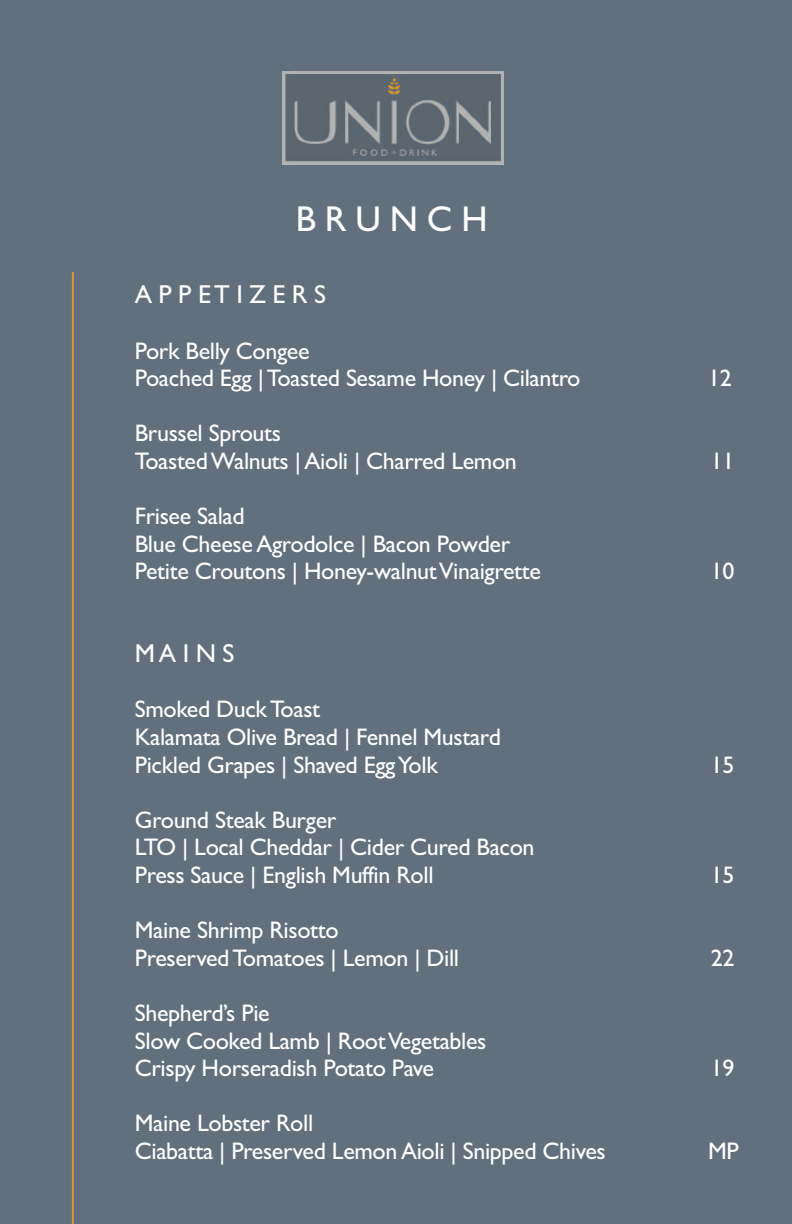
<style>
.page{position:relative;width:792px;height:1224px;background:#62707d}
.page>*{position:absolute;margin:0;border:0;box-sizing:border-box;transform-origin:0 0}
.t1{font:36px "Gill Sans";letter-spacing:.25em;color:#fff}
.t2{font:26px "Gill Sans";letter-spacing:.25em;color:#fff}
.t3{font:24px/27.6px "Gill Sans";letter-spacing:-.015em;color:#fff}
</style>
<div class="page">
<hr style="left:72px;top:272px;width:2px;height:952px;background:#da9c2c">
<img style="left:282px;top:72px;width:222px;height:93px">
<h1 class="t1" style="left:296px;top:197px;width:193px">BRUNCH</h1>
<p class="t2" style="left:135px;top:279px;width:193px">APPETIZERS</p>
<p class="t3" style="left:135px;top:337px;width:447px">Pork Belly Congee<br>Poached Egg |Toasted Sesame Honey | Cilantro</p>
<p class="t3" style="left:135px;top:419px;width:384px">Brussel Sprouts<br>ToastedWalnuts | Aioli | Charred Lemon</p>
<p class="t3" style="left:135px;top:502px;width:408px">Frisee Salad<br>Blue Cheese Agrodolce | Bacon Powder<br>Petite Croutons | Honey-walnutVinaigrette</p>
<p class="t2" style="left:135px;top:638px;width:101px">MAINS</p>
<p class="t3" style="left:135px;top:695px;width:368px">Smoked DuckToast<br>Kalamata Olive Bread | Fennel Mustard<br>Pickled Grapes | Shaved EggYolk</p>
<p class="t3" style="left:135px;top:806px;width:401px">Ground Steak Burger<br>LTO | Local Cheddar | Cider Cured Bacon<br>Press Sauce | English Muffin Roll</p>
<p class="t3" style="left:135px;top:916px;width:326px">Maine Shrimp Risotto<br>PreservedTomatoes | Lemon | Dill</p>
<p class="t3" style="left:135px;top:999px;width:353px">Shepherd’s Pie<br>Slow Cooked Lamb | RootVegetables<br>Crispy Horseradish Potato Pave</p>
<p class="t3" style="left:135px;top:1109px;width:472px">Maine Lobster Roll<br>Ciabatta | Preserved Lemon Aioli | Snipped Chives</p>
<p class="t3" style="left:708px;top:364px;width:25px">12</p>
<p class="t3" style="left:711px;top:447px;width:25px">11</p>
<p class="t3" style="left:711px;top:557px;width:25px">10</p>
<p class="t3" style="left:711px;top:751px;width:25px">15</p>
<p class="t3" style="left:711px;top:861px;width:25px">15</p>
<p class="t3" style="left:711px;top:944px;width:25px">22</p>
<p class="t3" style="left:711px;top:1054px;width:25px">19</p>
<p class="t3" style="left:708px;top:1137px;width:32px">MP</p>
</div>
